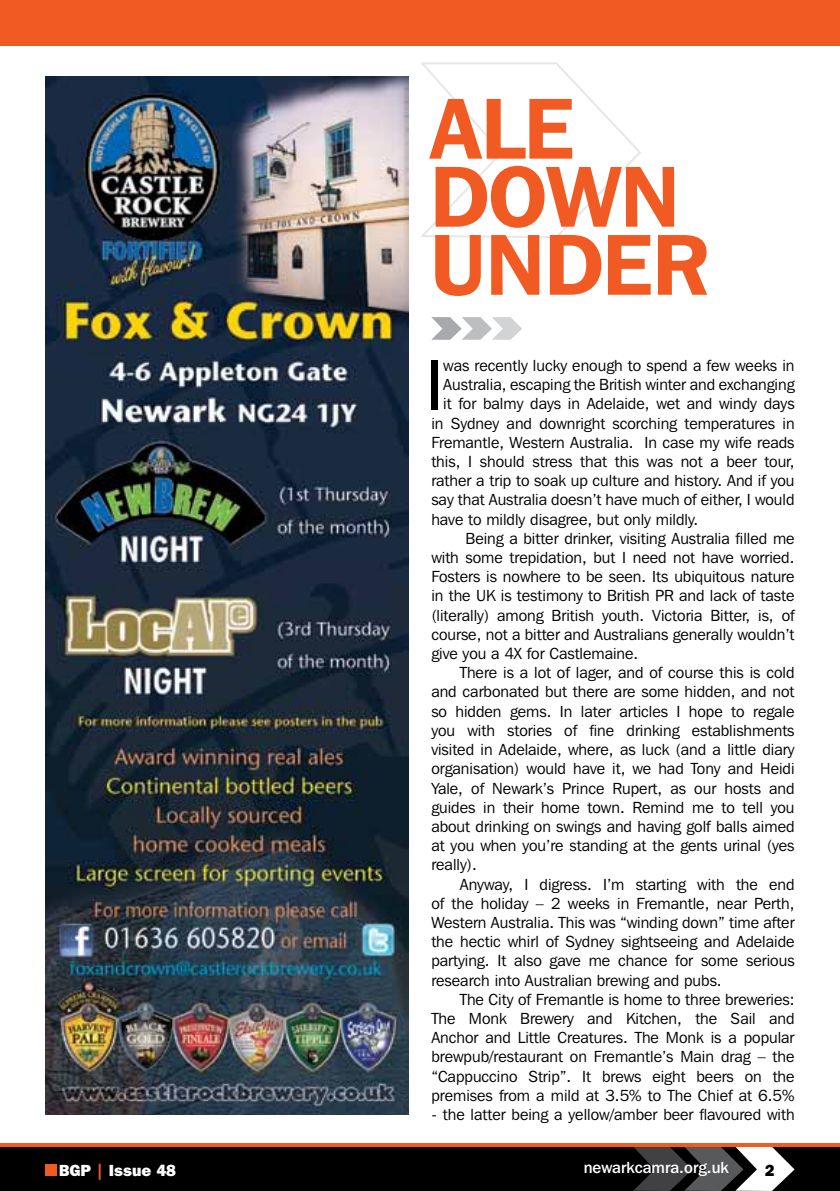
<style>
.page{position:relative;width:840px;height:1191px;background:#fff}
.page>*{position:absolute;margin:0;border:0;box-sizing:border-box;transform-origin:0 0}
.t1{font:600 86px/68px "Franklin Gothic IT Cby BT";letter-spacing:-.01em;color:#f15a22}
.t2{font:71.4px "Franklin Gothic IT Cby BT";color:#000}
.t3{font:16px "Franklin Gothic IT Cby BT";color:#000}
.t4{font:500 16px "Franklin Gothic IT Cby BT";color:#fff}
.t5{font:800 16px "Franklin Gothic IT Cby BT";color:#fff}
.t6{font:800 16px "Franklin Gothic IT Cby BT";color:#000}
.s1{color:#f15a22}
</style>
<div class="page">
<svg style="left:420px;top:62px;width:221px;height:176px"></svg>
<div style="left:0;top:1145px;width:839px;height:46px;background:#000"></div>
<div style="left:0;top:0;width:839px;height:45px;background:#f15a22"></div>
<svg style="left:633px;top:1146px;width:161px;height:45px"></svg>
<div style="left:45px;top:1164px;width:11px;height:11px;background:#f15a22"></div>
<hr style="left:0;top:1143px;width:839px;height:3px;background:#f15a22">
<img style="left:45px;top:77px;width:363px;height:1037px">
<svg style="left:431px;top:317px;width:91px;height:23px"></svg>
<h1 class="t1" style="left:429px;top:93px;width:280px">ALE<br>DOWN<br>UNDER</h1>
<h2 class="t2" style="left:425px;top:340px;width:19px">I</h2>
<p class="t3" style="left:443px;top:355px;width:352px">was recently lucky enough to spend a few weeks in</p>
<p class="t3" style="left:443px;top:375px;width:352px">Australia, escaping the British winter and exchanging</p>
<p class="t3" style="left:443px;top:394px;width:352px">it for balmy days in Adelaide, wet and windy days</p>
<p class="t3" style="left:431px;top:413px;width:364px">in Sydney and downright scorching temperatures in</p>
<p class="t3" style="left:431px;top:432px;width:364px">Fremantle, Western Australia. In case my wife reads</p>
<p class="t3" style="left:431px;top:451px;width:364px">this, I should stress that this was not a beer tour,</p>
<p class="t3" style="left:431px;top:471px;width:364px">rather a trip to soak up culture and history. And if you</p>
<p class="t3" style="left:431px;top:490px;width:364px">say that Australia doesn’t have much of either, I would</p>
<p class="t3" style="left:431px;top:509px;width:268px">have to mildly disagree, but only mildly.</p>
<p class="t3" style="left:465px;top:528px;width:330px">Being a bitter drinker, visiting Australia filled me</p>
<p class="t3" style="left:431px;top:547px;width:364px">with some trepidation, but I need not have worried.</p>
<p class="t3" style="left:431px;top:567px;width:364px">Fosters is nowhere to be seen. Its ubiquitous nature</p>
<p class="t3" style="left:431px;top:586px;width:364px">in the UK is testimony to British PR and lack of taste</p>
<p class="t3" style="left:431px;top:605px;width:364px">(literally) among British youth. Victoria Bitter, is, of</p>
<p class="t3" style="left:431px;top:624px;width:364px">course, not a bitter and Australians generally wouldn’t</p>
<p class="t3" style="left:431px;top:643px;width:208px">give you a 4X for Castlemaine.</p>
<p class="t3" style="left:459px;top:663px;width:336px">There is a lot of lager, and of course this is cold</p>
<p class="t3" style="left:431px;top:682px;width:364px">and carbonated but there are some hidden, and not</p>
<p class="t3" style="left:431px;top:701px;width:364px">so hidden gems. In later articles I hope to regale</p>
<p class="t3" style="left:431px;top:720px;width:364px">you with stories of fine drinking establishments</p>
<p class="t3" style="left:431px;top:739px;width:364px">visited in Adelaide, where, as luck (and a little diary</p>
<p class="t3" style="left:431px;top:759px;width:364px">organisation) would have it, we had Tony and Heidi</p>
<p class="t3" style="left:431px;top:778px;width:364px">Yale, of Newark’s Prince Rupert, as our hosts and</p>
<p class="t3" style="left:431px;top:797px;width:364px">guides in their home town. Remind me to tell you</p>
<p class="t3" style="left:431px;top:816px;width:364px">about drinking on swings and having golf balls aimed</p>
<p class="t3" style="left:431px;top:835px;width:364px">at you when you’re standing at the gents urinal (yes</p>
<p class="t3" style="left:431px;top:855px;width:47px">really).</p>
<p class="t3" style="left:459px;top:874px;width:336px">Anyway, I digress. I’m starting with the end</p>
<p class="t3" style="left:431px;top:893px;width:364px">of the holiday – 2 weeks in Fremantle, near Perth,</p>
<p class="t3" style="left:431px;top:912px;width:364px">Western Australia. This was “winding down” time after</p>
<p class="t3" style="left:431px;top:931px;width:364px">the hectic whirl of Sydney sightseeing and Adelaide</p>
<p class="t3" style="left:431px;top:951px;width:364px">partying. It also gave me chance for some serious</p>
<p class="t3" style="left:431px;top:970px;width:292px">research into Australian brewing and pubs.</p>
<p class="t3" style="left:459px;top:989px;width:336px">The City of Fremantle is home to three breweries:</p>
<p class="t3" style="left:431px;top:1008px;width:364px">The Monk Brewery and Kitchen, the Sail and</p>
<p class="t3" style="left:431px;top:1027px;width:364px">Anchor and Little Creatures. The Monk is a popular</p>
<p class="t3" style="left:431px;top:1047px;width:364px">brewpub/restaurant on Fremantle’s Main drag – the</p>
<p class="t3" style="left:431px;top:1066px;width:364px">“Cappuccino Strip”. It brews eight beers on the</p>
<p class="t3" style="left:431px;top:1085px;width:364px">premises from a mild at 3.5% to The Chief at 6.5%</p>
<p class="t3" style="left:431px;top:1104px;width:364px">- the latter being a yellow/amber beer flavoured with</p>
<p class="t5" style="left:59px;top:1159px;width:118px">BGP <span class="s1">|</span> Issue 48</p>
<p class="t4" style="left:583px;top:1157px;width:146px">newarkcamra.org.uk</p>
<p class="t6" style="left:764px;top:1159px;width:11px">2</p>
</div>
